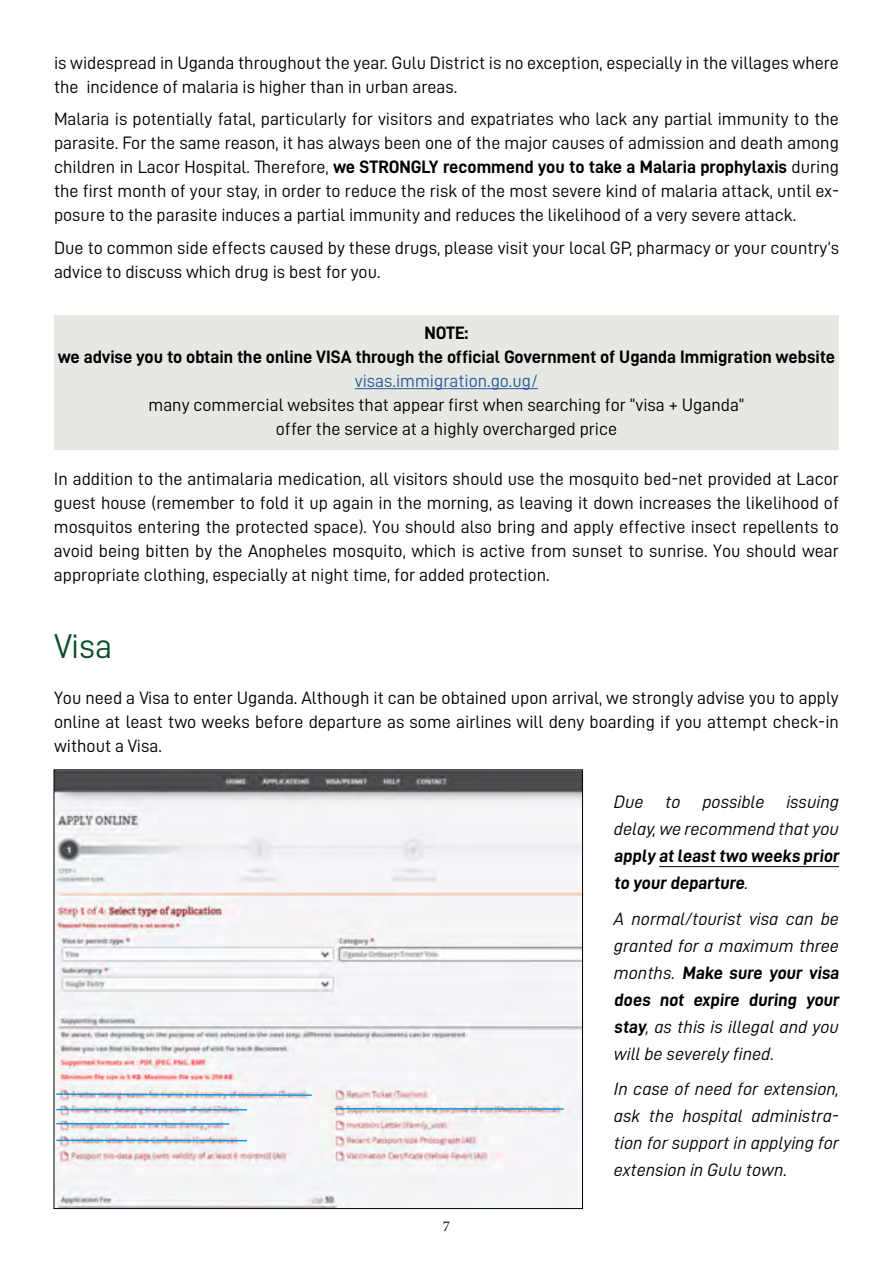
<style>
.page{position:relative;width:893px;height:1263px;background:#fff}
.page>*{position:absolute;margin:0;border:0;box-sizing:border-box;transform-origin:0 0}
.t1{font:34.5px "D DIN";color:#0a4f2c}
.t2{font:18px/24px "D DIN";color:#000}
.t3{font:18px/27px "D DIN Bold";color:#000}
.t4{font:18px/27px "D DIN Italic";color:#000}
.t5{font:18px "D DIN";color:#275b9b}
.t6{font:15px "Minion Pro";color:#000}
.s1{font-family:"D DIN"}
.s2{font-family:"D DIN Italic"}
.s3{font-family:"D DIN Bold"}
</style>
<div class="page">
<div style="left:54px;top:315px;width:785px;height:134px;background:#e5e8e3"></div>
<hr style="left:355px;top:388px;width:183px;height:1px;background:#275b9b">
<hr style="left:659px;top:866px;width:180px;height:1px;background:#000">
<img style="left:56px;top:772px;width:525px;height:435px">
<svg style="left:55px;top:1093px;width:258px;height:4px"></svg>
<hr style="left:56px;top:1109px;width:191px;height:1px;background:#009fe3">
<hr style="left:56px;top:1123px;width:173px;height:2px;background:#009fe3">
<hr style="left:56px;top:1139px;width:191px;height:2px;background:#009fe3">
<hr style="left:334px;top:1108px;width:230px;height:2px;background:#009fe3">
<p class="t2" style="left:54px;top:50px;width:786px">is widespread in Uganda throughout the year. Gulu District is no exception, especially in the villages where the incidence of malaria is higher than in urban areas.</p>
<p class="t2" style="left:54px;top:107px;width:786px">Malaria is potentially fatal, particularly for visitors and expatriates who lack any partial immunity to the parasite. For the same reason, it has always been one of the major causes of admission and death among</p>
<p class="t3" style="left:54px;top:153px;width:786px"><span class="s1">children in Lacor Hospital. Therefore,</span> we STRONGLY recommend you to take a Malaria prophylaxis <span class="s1">during</span></p>
<p class="t2" style="left:54px;top:179px;width:786px">the first month of your stay, in order to reduce the risk of the most severe kind of malaria attack, until ex&shy;posure to the parasite induces a partial immunity and reduces the likelihood of a very severe attack.</p>
<p class="t2" style="left:54px;top:235px;width:786px">Due to common side effects caused by these drugs, please visit your local GP, pharmacy or your country’s advice to discuss which drug is best for you.</p>
<p class="t3" style="left:58px;top:320px;width:779px;line-height:24px;text-align:center">NOTE:<br>we advise you to obtain the online VISA through the official Government of Uganda Immigration website</p>
<p class="t5" style="left:355px;top:371px;width:185px">visas.immigration.go.ug/</p>
<p class="t2" style="left:148px;top:392px;width:597px;text-align:center">many commercial websites that appear first when searching for “visa + Uganda” offer the service at a highly overcharged price</p>
<p class="t2" style="left:54px;top:466px;width:786px;text-align:justify">In addition to the antimalaria medication, all visitors should use the mosquito bed-net provided at Lacor guest house (remember to fold it up again in the morning, as leaving it down increases the likelihood of mosquitos entering the protected space). You should also bring and apply effective insect repellents to avoid being bitten by the Anopheles mosquito, which is active from sunset to sunrise. You should wear appropriate clothing, especially at night time, for added protection.</p>
<h1 class="t1" style="left:54px;top:628px;width:60px">Visa</h1>
<p class="t2" style="left:54px;top:685px;width:786px;text-align:justify">You need a Visa to enter Uganda. Although it can be obtained upon arrival, we strongly advise you to apply online at least two weeks before departure as some airlines will deny boarding if you attempt check-in without a Visa.</p>
<p class="t6" style="left:443px;top:1216px;width:9px">7</p>
<p class="t4" style="left:614px;top:788px;width:227px">Due to possible issuing delay, we recommend that you</p>
<p class="t3" style="left:614px;top:842px;width:229px">apply at least two weeks prior to your departure<span class="s2">.</span></p>
<p class="t4" style="left:614px;top:905px;width:227px">A normal/tourist visa can be granted for a maximum three</p>
<p class="t3" style="left:614px;top:959px;width:229px"><span class="s2">months.</span> Make sure your visa does not expire during your</p>
<p class="t4" style="left:614px;top:1013px;width:227px"><span class="s3">stay</span>, as this is illegal and you will be severely fined.</p>
<p class="t4" style="left:614px;top:1075px;width:227px;text-align:justify">In case of need for extension, ask the hospital administra&shy;tion for support in applying for extension in Gulu town.</p>
</div>
